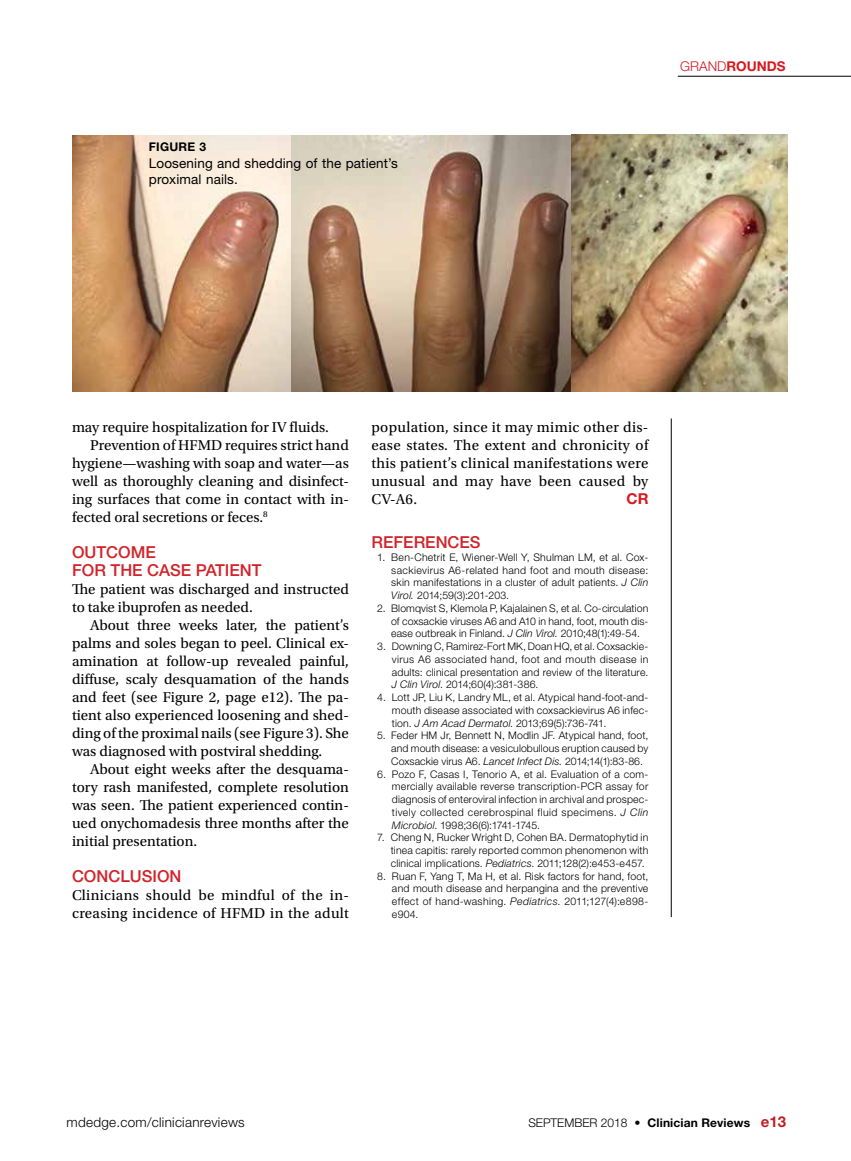
<style>
.page{position:relative;width:851px;height:1161px;background:#fff}
.page>*{position:absolute;margin:0;border:0;box-sizing:border-box;transform-origin:0 0}
.t1{font:500 16.5px/18px "Helvetica Neue LT Std";color:#d2232a}
.t2{font:15px/18px "Utopia Std";color:#000;text-align:justify}
.t3{font:15px/18px "Utopia Std";letter-spacing:.02em;color:#000}
.t4{font:700 15px "Helvetica Neue LT Std";color:#d71920}
.t5{font:13.5px/16.5px "Helvetica Neue LT Std";letter-spacing:.01em;color:#000}
.t6{font:300 13.5px "Helvetica Neue LT Std";letter-spacing:.02em;color:#000}
.t7{font:700 13.5px "Helvetica Neue LT Std";color:#d71920}
.t8{font:700 12px "Helvetica Neue LT Std";letter-spacing:.01em;color:#000}
.t9{font:300 10.5px/12.8px "Helvetica Neue LT Std";letter-spacing:.015em;color:#000;text-align:justify}
.s1{font-weight:300}
.s2{font-style:italic}
.s3{font-size:15px;color:#be1f24}
</style>
<div class="page">
<hr style="left:671px;top:418px;width:1px;height:499px;background:#000">
<hr style="left:677px;top:76px;width:173px;height:1px;background:#000">
<img style="left:72px;top:135px;width:219px;height:256px">
<img style="left:291px;top:134px;width:496px;height:257px">
<p class="t8" style="left:149px;top:140px;width:59px">FIGURE 3</p>
<p class="t5" style="left:149px;top:155px;width:250px">Loosening and shedding of the patient’s proximal nails.</p>
<p class="t7" style="left:680px;top:58px;width:107px"><span class="s1">GRAND</span>ROUNDS</p>
<h2 class="t2" style="left:72px;top:418px;width:258px">may require hospitalization for IV fluids.</h2>
<h2 class="t2" style="left:90px;top:436px;width:260px">Prevention of HFMD requires strict hand</h2>
<h2 class="t2" style="left:72px;top:454px;width:278px">hygiene—washing with soap and water—as</h2>
<h2 class="t2" style="left:72px;top:472px;width:278px">well as thoroughly cleaning and disinfect-</h2>
<h2 class="t2" style="left:72px;top:490px;width:278px">ing surfaces that come in contact with in-</h2>
<h2 class="t2" style="left:72px;top:508px;width:197px">fected oral secretions or feces.<sup>8</sup></h2>
<h1 class="t1" style="left:72px;top:543px;width:191px">OUTCOME<br>FOR THE CASE PATIENT</h1>
<h2 class="t2" style="left:72px;top:580px;width:278px">The patient was discharged and instructed to take ibuprofen as needed.</h2>
<p class="t2" style="left:72px;top:616px;width:278px;text-indent:18px">About three weeks later, the patient’s palms and soles began to peel. Clinical ex&shy;amination at follow-up revealed painful, diffuse, scaly desquamation of the hands and feet (see Figure 2, page e12). The pa&shy;tient also experienced loosening and shed&shy;ding of the proximal nails (see Figure 3). She was diagnosed with postviral shedding.</p>
<h2 class="t2" style="left:72px;top:760px;width:278px;text-indent:18px">About eight weeks after the desquama&shy;tory rash manifested, complete resolution was seen. The patient experienced contin&shy;ued onychomadesis three months after the initial presentation.</h2>
<h1 class="t1" style="left:72px;top:867px;width:111px">CONCLUSION</h1>
<h2 class="t3" style="left:72px;top:886px;width:278px">Clinicians should be mindful of the in&shy;creasing incidence of HFMD in the adult</h2>
<h2 class="t2" style="left:371px;top:418px;width:278px">population, since it may mimic other dis&shy;ease states. The extent and chronicity of this patient’s clinical manifestations were unusual and may have been caused by CV-A6.</h2>
<h2 class="t4" style="left:626px;top:489px;width:24px">CR</h2>
<h1 class="t1" style="left:371px;top:533px;width:111px">REFERENCES</h1>
<p class="t9" style="left:391px;top:551px;width:258px;text-indent:-14px">1. Ben-Chetrit E, Wiener-Well Y, Shulman LM, et al. Cox&shy;sackievirus A6-related hand foot and mouth disease: skin manifestations in a cluster of adult patients. <span class="s2">J Clin Virol.</span> 2014;59(3):201-203.</p>
<p class="t9" style="left:391px;top:602px;width:259px;text-indent:-14px">2. Blomqvist S, Klemola P, Kajalainen S, et al. Co-circulation of coxsackie viruses A6 and A10 in hand, foot, mouth dis&shy;ease outbreak in Finland. <span class="s2">J Clin Virol.</span> 2010;48(1):49-54.</p>
<p class="t9" style="left:392px;top:640px;width:258px;text-align:left;text-indent:-15px">3. Downing C, Ramirez-Fort MK, Doan HQ, et al. Coxsackie&shy;virus A6 associated hand, foot and mouth disease in adults: clinical presentation and review of the literature.<br><span class="s2">J Clin Virol</span>. 2014;60(4):381-386.</p>
<p class="t9" style="left:392px;top:691px;width:258px;text-indent:-14px">4. Lott JP, Liu K, Landry ML, et al. Atypical hand-foot-and&shy;mouth disease associated with coxsackievirus A6 infec&shy;tion. <span class="s2">J Am Acad Dermatol</span>. 2013;69(5):736-741.</p>
<p class="t9" style="left:391px;top:729px;width:258px;text-indent:-14px">5. Feder HM Jr, Bennett N, Modlin JF. Atypical hand, foot, and mouth disease: a vesiculobullous eruption caused by Coxsackie virus A6. <span class="s2">Lancet Infect Dis.</span> 2014;14(1):83-86.</p>
<p class="t9" style="left:392px;top:767px;width:258px;text-indent:-15px">6. Pozo F, Casas I, Tenorio A, et al. Evaluation of a com&shy;mercially available reverse transcription-PCR assay for diagnosis of enteroviral infection in archival and prospec&shy;tively collected cerebrospinal fluid specimens. <span class="s2">J Clin Microbiol</span>. 1998;36(6):1741-1745.</p>
<p class="t9" style="left:391px;top:831px;width:259px;text-indent:-13px">7. Cheng N, Rucker Wright D, Cohen BA. Dermatophytid in tinea capitis: rarely reported common phenomenon with clinical implications. <span class="s2">Pediatrics</span>. 2011;128(2):e453-e457.</p>
<p class="t9" style="left:392px;top:869px;width:258px;text-indent:-15px">8. Ruan F, Yang T, Ma H, et al. Risk factors for hand, foot, and mouth disease and herpangina and the preventive effect of hand-washing. <span class="s2">Pediatrics</span>. 2011;127(4):e898- e904.</p>
<p class="t6" style="left:67px;top:1114px;width:180px">mdedge.com/clinicianreviews</p>
<p class="t8" style="left:528px;top:1115px;width:259px"><span class="s1">SEPTEMBER 2018</span> • Clinician Reviews <span class="s3">e13</span></p>
</div>
